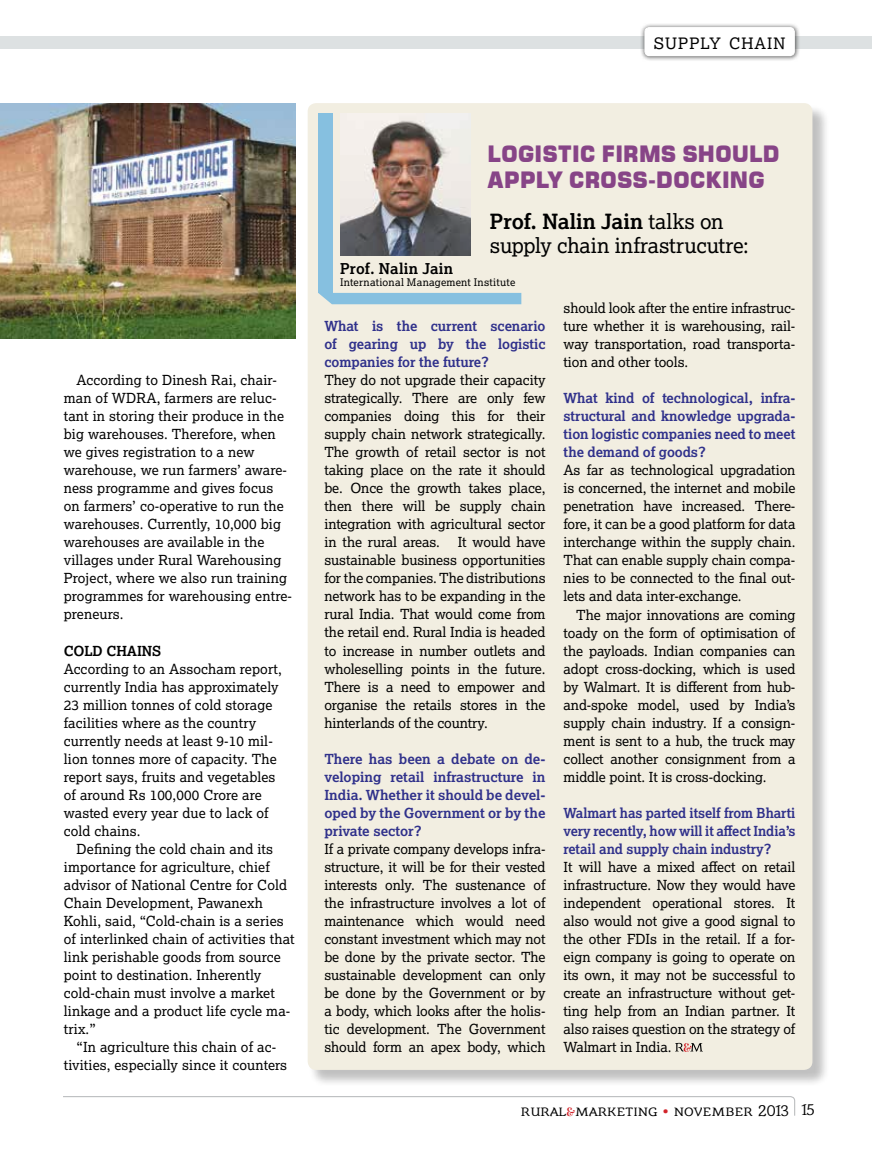
<style>
.page{position:relative;width:872px;height:1149px;background:#fff}
.page>*{position:absolute;margin:0;border:0;box-sizing:border-box;transform-origin:0 0}
.t1{font:22.5px/25.5px "Square 721 Blk Normal";letter-spacing:-.005em;color:#874487;scale:.95 1}
.t2{font:21px/24px "Lexia";letter-spacing:-.005em;color:#000}
.t3{font:16.5px "Barkentina";color:#000}
.t4{font:15.75px "Lexia";letter-spacing:.07em;color:#000}
.t5{font:700 15px "Lexia";letter-spacing:.02em;color:#000}
.t6{font:13.8px/18px "Lexia";letter-spacing:.01em;color:#000;text-align:justify}
.t7{font:700 13.8px/18px "Lexia";letter-spacing:-.005em;color:#30318b;text-align:justify}
.t8{font:700 13.8px/18px "Lexia";letter-spacing:-.005em;color:#30318b;text-align:justify;scale:.96 1}
.t9{font:700 13.8px "Lexia";letter-spacing:-.005em;color:#000}
.t10{font:10.5px "Lexia";letter-spacing:.02em;color:#000}
.s1{font-weight:700}
.s2{font-family:"Vidaloka";font-size:12px;color:#d2232a}
.s3{color:#d2232a}
</style>
<div class="page">
<svg style="left:63px;top:1096px;width:732px;height:20px"></svg>
<div style="left:0;top:36px;width:872px;height:13px;background:#dde1e2"></div>
<div style="left:640px;top:23px;width:160px;height:39px;background:#000;opacity:.6"></div>
<div style="left:645px;top:28px;width:149px;height:28px;background:#fff;border-radius:4px"></div>
<div style="left:644px;top:27px;width:151px;height:29px;border:1px solid #fff;border-radius:4px"></div>
<img style="left:0;top:104px;width:296px;height:235px">
<div style="left:308px;top:104px;width:521px;height:982px;background:#000;opacity:.25"></div>
<div style="left:308px;top:103px;width:504px;height:966px;background:#f2eee1;border-radius:9px"></div>
<img style="left:340px;top:114px;width:131px;height:141px">
<div style="left:318px;top:114px;width:14px;height:179px;background:#86c0e0"></div>
<svg style="left:675px;top:1042px;width:28px;height:9px"></svg>
<div style="left:318px;top:293px;width:203px;height:11px;background:#86c0e0"></div>
<p class="t4" style="left:654px;top:34px;width:133px">SUPPLY CHAIN</p>
<p class="t6" style="left:64px;top:371px;width:230px;text-align:left;text-indent:13px">According to Dinesh Rai, chair&shy;man of WDRA, farmers are reluc&shy;tant in storing their produce in the big warehouses. Therefore, when we gives registration to a new warehouse, we run farmers’ aware&shy;ness programme and gives focus on farmers’ co-operative to run the warehouses. Currently, 10,000 big warehouses are available in the villages under Rural Warehousing<br>Project, where we also run training programmes for warehousing entre&shy;preneurs.</p>
<p class="t9" style="left:64px;top:641px;width:99px">COLD CHAINS</p>
<p class="t6" style="left:64px;top:659px;width:219px;text-align:left">According to an Assocham report, currently India has approximately<br>23 million tonnes of cold storage facilities where as the country currently needs at least 9-10 mil&shy;lion tonnes more of capacity. The report says, fruits and vegetables of around Rs 100,000 Crore are wasted every year due to lack of cold chains.</p>
<p class="t6" style="left:64px;top:839px;width:232px;text-align:left;text-indent:13px">Defining the cold chain and its importance for agriculture, chief advisor of National Centre for Cold<br>Chain Development, Pawanexh<br>Kohli, said, “Cold-chain is a series of interlinked chain of activities that link perishable goods from source point to destination. Inherently cold-chain must involve a market linkage and a product life cycle ma&shy;trix.”</p>
<p class="t6" style="left:64px;top:1037px;width:225px;text-align:center">“In agriculture this chain of ac&shy;tivities, especially since it counters</p>
<h1 class="t1" style="left:487px;top:141px;width:309px">LOGISTIC FIRMS SHOULD<br>APPLY CROSS-DOCKING</h1>
<h2 class="t2" style="left:490px;top:208px;width:260px"><span class="s1">Prof. Nalin Jain</span> talks on supply chain infrastrucutre:</h2>
<p class="t5" style="left:340px;top:259px;width:115px">Prof. Nalin Jain</p>
<p class="t10" style="left:340px;top:276px;width:177px">International Management Institute</p>
<p class="t7" style="left:324px;top:317px;width:223px">What is the current scenario of gearing up by the logistic companies for the future?</p>
<p class="t6" style="left:324px;top:371px;width:223px">They do not upgrade their capacity strategically. There are only few companies doing this for their supply chain network strategically.<br>The growth of retail sector is not taking place on the rate it should be. Once the growth takes place, then there will be supply chain integration with agricultural sector in the rural areas.</p>
<p class="t6" style="left:324px;top:533px;width:223px;text-indent:133px">It would have sustainable business opportunities for the companies. The distributions network has to be expanding in the rural India. That would come from the retail end. Rural India is headed to increase in number outlets and wholeselling points in the future.<br>There is a need to empower and organise the retails stores in the hinterlands of the country.</p>
<p class="t7" style="left:324px;top:749px;width:223px">There has been a debate on de&shy;veloping retail infrastructure in India. Whether it should be devel&shy;oped by the Government or by the private sector?</p>
<p class="t6" style="left:324px;top:839px;width:223px">If a private company develops infra&shy;structure, it will be for their vested interests only. The sustenance of the infrastructure involves a lot of maintenance which would need constant investment which may not be done by the private sector. The sustainable development can only be done by the Government or by a body, which looks after the holis&shy;tic development. The Government should form an apex body, which</p>
<p class="t6" style="left:563px;top:299px;width:233px">should look after the entire infrastruc&shy;ture whether it is warehousing, rail&shy;way transportation, road transporta&shy;tion and other tools.</p>
<p class="t7" style="left:563px;top:389px;width:233px">What kind of technological, infra&shy;structural and knowledge upgrada&shy;tion logistic companies need to meet the demand of goods?</p>
<p class="t6" style="left:563px;top:461px;width:233px">As far as technological upgradation is concerned, the internet and mobile penetration have increased. There&shy;fore, it can be a good platform for data interchange within the supply chain.<br>That can enable supply chain compa&shy;nies to be connected to the final out&shy;lets and data inter-exchange.</p>
<p class="t6" style="left:563px;top:605px;width:233px;text-indent:13px">The major innovations are coming toady on the form of optimisation of the payloads. Indian companies can adopt cross-docking, which is used by Walmart. It is different from hub&shy;and-spoke model, used by India’s supply chain industry. If a consign&shy;ment is sent to a hub, the truck may collect another consignment from a middle point. It is cross-docking.</p>
<p class="t8" style="left:563px;top:803px;width:243px">Walmart has parted itself from Bharti very recently, how will it affect India’s retail and supply chain industry?</p>
<p class="t6" style="left:563px;top:857px;width:233px">It will have a mixed affect on retail infrastructure. Now they would have independent operational stores. It also would not give a good signal to the other FDIs in the retail. If a for&shy;eign company is going to operate on its own, it may not be successful to create an infrastructure without get&shy;ting help from an Indian partner. It also raises question on the strategy of Walmart in India.</p>
<p class="t3" style="left:521px;top:1100px;width:295px">rural<span class="s2">&amp;</span>marketing <span class="s3">•</span> november 2013 15</p>
</div>
